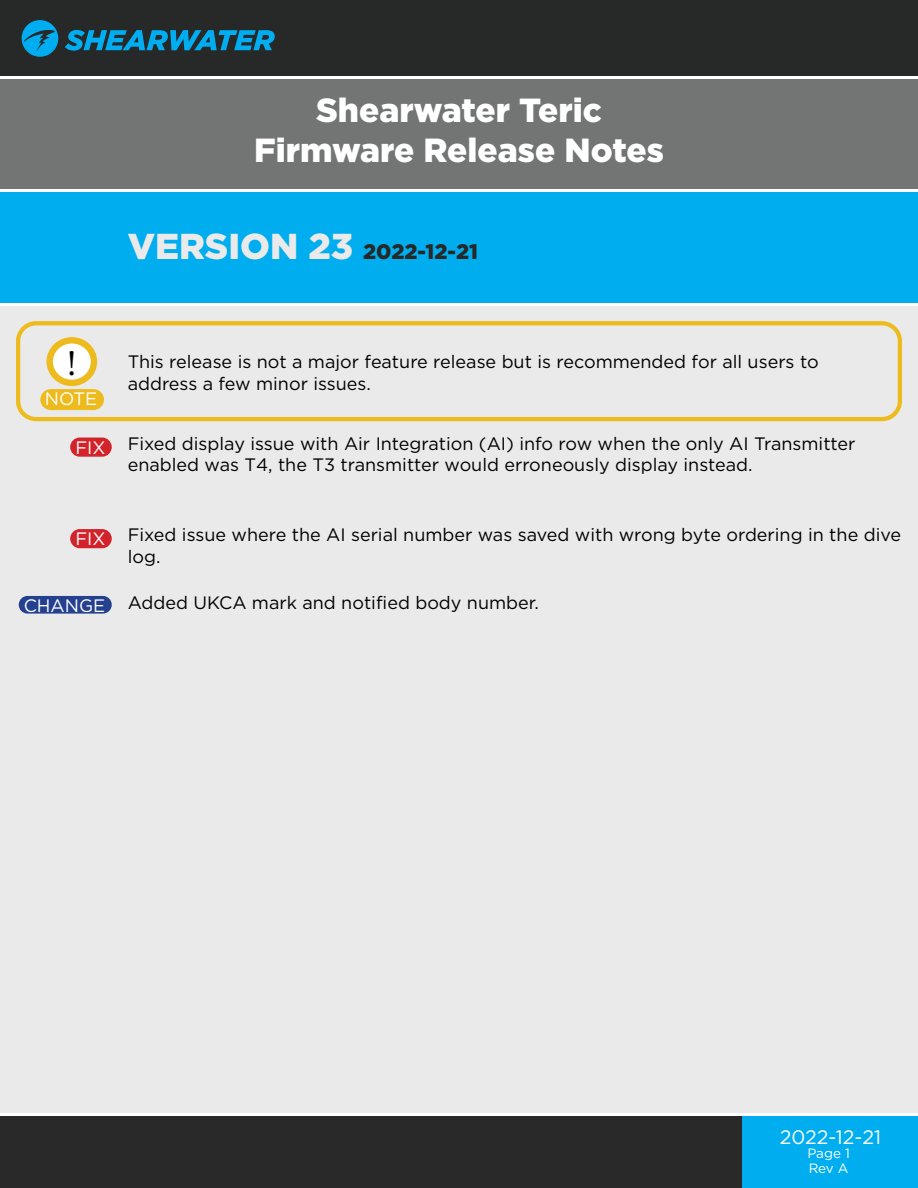
<style>
.page{position:relative;width:918px;height:1188px;background:#fff}
.page>*{position:absolute;margin:0;border:0;box-sizing:border-box;transform-origin:0 0}
.t1{font:36px "Minion Pro";color:#000}
.t2{font:900 33.45px/40.2px "Gotham HTF";color:#fff;text-align:center}
.t3{font:900 21px "Gotham HTF";color:#272828}
.t4{font:19.5px "Gotham HTF";color:#fff}
.t5{font:18px/21.6px "Gotham HTF";color:#000}
.t6{font:18px "Gotham HTF";color:#fff}
.t7{font:13.5px "Gotham HTF";letter-spacing:-.01em;color:#fff}
.s1{font-size:36px;color:#eaeaea}
.s2{color:#fff}
</style>
<div class="page">
<div style="left:0;top:0;width:918px;height:77px;background:#272828"></div>
<div style="left:0;top:1114px;width:918px;height:74px;background:#292929"></div>
<div style="left:0;top:305px;width:918px;height:809px;background:#eaeaea"></div>
<svg style="left:65px;top:30px;width:210px;height:21px"></svg>
<svg style="left:22px;top:20px;width:36px;height:37px"></svg>
<div style="left:0;top:191px;width:918px;height:114px;background:#00aeef"></div>
<div style="left:0;top:77px;width:918px;height:114px;background:#737474"></div>
<div style="left:742px;top:1114px;width:176px;height:74px;background:#00aeef"></div>
<hr style="left:0;top:76px;width:918px;height:3px;background:#fff">
<hr style="left:0;top:189px;width:918px;height:3px;background:#fff">
<hr style="left:0;top:303px;width:918px;height:3px;background:#fff">
<hr style="left:0;top:1113px;width:918px;height:3px;background:#fff">
<div style="left:16px;top:321px;width:886px;height:100px;border:4px solid #edbb1d;border-radius:18px"></div>
<div style="left:41px;top:390px;width:62px;height:19px;background:#edbb1d;border-radius:10px"></div>
<div style="left:40px;top:389px;width:64px;height:21px;border:2px solid #edbb1d;border-radius:10px"></div>
<svg style="left:50px;top:340px;width:44px;height:43px"></svg>
<div style="left:47px;top:337px;width:50px;height:49px;border:6px solid #edbb1d;border-radius:50%"></div>
<div style="left:71px;top:438px;width:40px;height:18px;background:#d2232a;border-radius:9px"></div>
<div style="left:70px;top:438px;width:42px;height:19px;border:2px solid #d2232a;border-radius:9px"></div>
<div style="left:71px;top:530px;width:40px;height:17px;background:#d2232a;border-radius:9px"></div>
<div style="left:70px;top:529px;width:42px;height:19px;border:2px solid #d2232a;border-radius:9px"></div>
<div style="left:19px;top:597px;width:92px;height:16px;background:#25408f;border-radius:8px"></div>
<div style="left:19px;top:596px;width:93px;height:18px;border:2px solid #25408f;border-radius:8px"></div>
<h2 class="t2" style="left:254px;top:89px;width:411px">Shearwater Teric<br>Firmware Release Notes</h2>
<p class="t3" style="left:128px;top:240px;width:352px"><span class="s1">VERSION 23</span> 2022-12-21</p>
<h1 class="t1" style="left:67px;top:339px;width:11px">!</h1>
<p class="t5" style="left:128px;top:351px;width:692px">This release is not a major feature release but is recommended for all users to address a few minor issues.</p>
<p class="t6" style="left:45px;top:389px;width:54px">NOTE</p>
<p class="t6" style="left:75px;top:437px;width:32px">FIX</p>
<p class="t5" style="left:128px;top:432px;width:729px">Fixed display issue with Air Integration (AI) info row when the only AI Transmitter enabled was T4, the T3 transmitter would erroneously display instead.</p>
<p class="t6" style="left:75px;top:529px;width:32px">FIX</p>
<p class="t5" style="left:128px;top:524px;width:775px">Fixed issue where the AI serial number was saved with wrong byte ordering in the dive log.</p>
<p class="t5" style="left:24px;top:592px;width:517px"><span class="s2">CHANGE</span> Added UKCA mark and notified body number.</p>
<p class="t4" style="left:780px;top:1126px;width:103px">2022-12-21</p>
<p class="t7" style="left:809px;top:1160px;width:41px">Rev A</p>
<p class="t7" style="left:807px;top:1146px;width:44px">Page 1</p>
</div>
